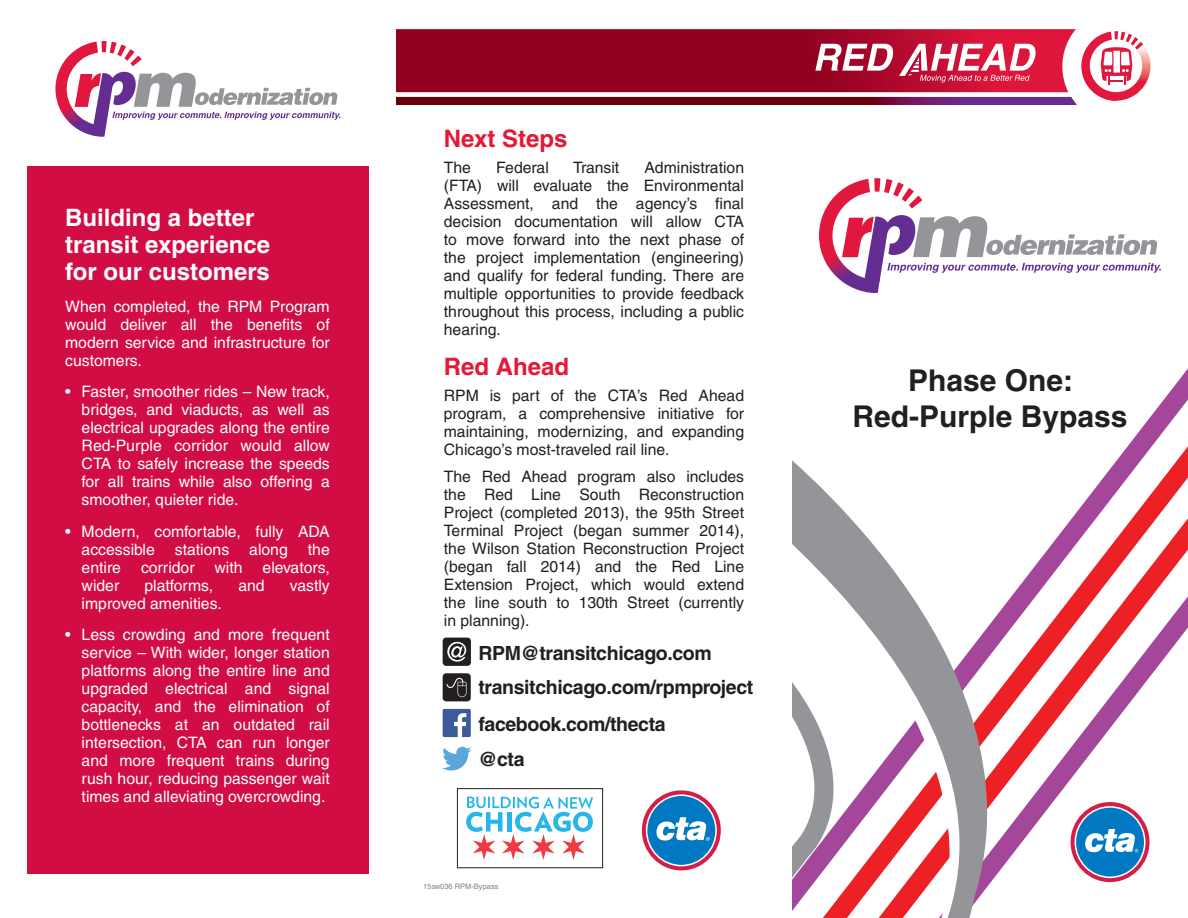
<style>
.page{position:relative;width:1188px;height:918px;background:#fff}
.page>*{position:absolute;margin:0;border:0;box-sizing:border-box;transform-origin:0 0}
.t1{font:700 30px/36px "Helvetica";color:#231f20;text-align:center}
.t2{font:700 24px/27px "Helvetica";color:#fff}
.t3{font:700 24px "Helvetica";color:#e51836}
.t4{font:700 19.5px/35.2px "Helvetica";letter-spacing:-.02em;color:#231f20}
.t5{font:15.75px/18px "Helvetica";color:#231f20;text-align:justify}
.t6{font:15.75px/18px "Helvetica";color:#fff;text-align:justify}
.t7{font:7.5px "Helvetica";color:#808285}
</style>
<div class="page">
<svg style="left:1080px;top:384px;width:108px;height:499px"></svg>
<svg style="left:1050px;top:508px;width:30px;height:340px"></svg>
<svg style="left:792px;top:460px;width:258px;height:458px"></svg>
<svg style="left:819px;top:178px;width:342px;height:115px"></svg>
<svg style="left:1081px;top:31px;width:70px;height:70px"></svg>
<svg style="left:396px;top:29px;width:747px;height:76px;background:#af344e"></svg>
<svg style="left:1071px;top:802px;width:79px;height:80px"></svg>
<div style="left:27px;top:167px;width:342px;height:707px;background:#d20d44"></div>
<svg style="left:55px;top:41px;width:286px;height:96px"></svg>
<svg style="left:466px;top:796px;width:127px;height:64px"></svg>
<div style="left:457px;top:788px;width:146px;height:80px;border:1px solid #231f20"></div>
<svg style="left:642px;top:790px;width:79px;height:80px"></svg>
<div style="left:443px;top:673px;width:28px;height:28px;background:#231f20;border-radius:4px"></div>
<svg style="left:447px;top:678px;width:20px;height:19px"></svg>
<div style="left:443px;top:709px;width:28px;height:28px;background:#3c5b99;border-radius:2px"></div>
<svg style="left:454px;top:713px;width:12px;height:24px"></svg>
<svg style="left:442px;top:747px;width:29px;height:24px"></svg>
<div style="left:443px;top:638px;width:28px;height:28px;background:#231f20;border-radius:4px"></div>
<svg style="left:447px;top:642px;width:19px;height:20px"></svg>
<p class="t2" style="left:65px;top:204px;width:207px">Building a better transit experience for our customers</p>
<p class="t6" style="left:65px;top:297px;width:266px">When completed, the RPM Program would deliver all the benefits of modern service and infrastructure for customers.</p>
<p class="t6" style="left:82px;top:383px;width:250px;text-indent:-17px">• Faster, smoother rides – New track, bridges, and viaducts, as well as electrical upgrades along the entire Red-Purple corridor would allow CTA to safely increase the speeds for all trains while also offering a smoother, quieter ride.</p>
<p class="t6" style="left:82px;top:522px;width:250px;text-indent:-17px">• Modern, comfortable, fully ADA accessible</p>
<p class="t6" style="left:175px;top:540px;width:56px">stations</p>
<p class="t6" style="left:249px;top:540px;width:40px">along</p>
<p class="t6" style="left:308px;top:540px;width:23px">the</p>
<p class="t6" style="left:82px;top:558px;width:41px">entire</p>
<p class="t6" style="left:141px;top:558px;width:55px">corridor</p>
<p class="t6" style="left:215px;top:558px;width:30px">with</p>
<p class="t6" style="left:263px;top:558px;width:69px">elevators,</p>
<p class="t6" style="left:82px;top:576px;width:39px">wider</p>
<p class="t6" style="left:144px;top:576px;width:70px">platforms,</p>
<p class="t6" style="left:238px;top:576px;width:28px">and</p>
<p class="t6" style="left:290px;top:576px;width:41px">vastly</p>
<p class="t6" style="left:82px;top:594px;width:142px">improved amenities.</p>
<p class="t6" style="left:82px;top:626px;width:250px;text-indent:-16px">• Less crowding and more frequent service – With wider, longer station platforms along the entire line and upgraded electrical and signal capacity, and the elimination of bottlenecks at an outdated rail intersection, CTA can run longer and more frequent trains during rush hour, reducing passenger wait times and alleviating overcrowding.</p>
<p class="t3" style="left:444px;top:124px;width:125px">Next Steps</p>
<p class="t5" style="left:444px;top:158px;width:29px">The</p>
<p class="t5" style="left:496px;top:158px;width:54px">Federal</p>
<p class="t5" style="left:573px;top:158px;width:48px">Transit</p>
<p class="t5" style="left:444px;top:158px;width:302px;text-indent:201px">Administration (FTA) will evaluate the Environmental Assessment, and the agency’s final decision documentation will allow CTA to move forward into the next phase of the project implementation (engineering) and qualify for federal funding. There are multiple opportunities to provide feedback throughout this process, including a public hearing.</p>
<p class="t3" style="left:444px;top:352px;width:127px">Red Ahead</p>
<p class="t5" style="left:444px;top:386px;width:302px">RPM is part of the CTA’s Red Ahead program, a comprehensive initiative for maintaining, modernizing, and expanding Chicago’s most-traveled rail line.</p>
<p class="t5" style="left:444px;top:467px;width:302px">The Red Ahead program also includes the Red Line South Reconstruction Project (completed 2013), the 95th Street Terminal Project (began summer 2014), the Wilson Station Reconstruction Project (began fall 2014) and the Red Line Extension Project, which would extend the line south to 130th Street (currently in planning).</p>
<p class="t4" style="left:478px;top:635px;width:235px">RPM@transitchicago.com</p>
<p class="t4" style="left:478px;top:670px;width:276px">transitchicago.com/rpmproject</p>
<p class="t4" style="left:478px;top:706px;width:189px">facebook.com/thecta @cta</p>
<p class="t7" style="left:423px;top:882px;width:77px">15sw036 RPM-Bypass</p>
<p class="t1" style="left:852px;top:362px;width:277px">Phase One:<br>Red-Purple Bypass</p>
</div>
